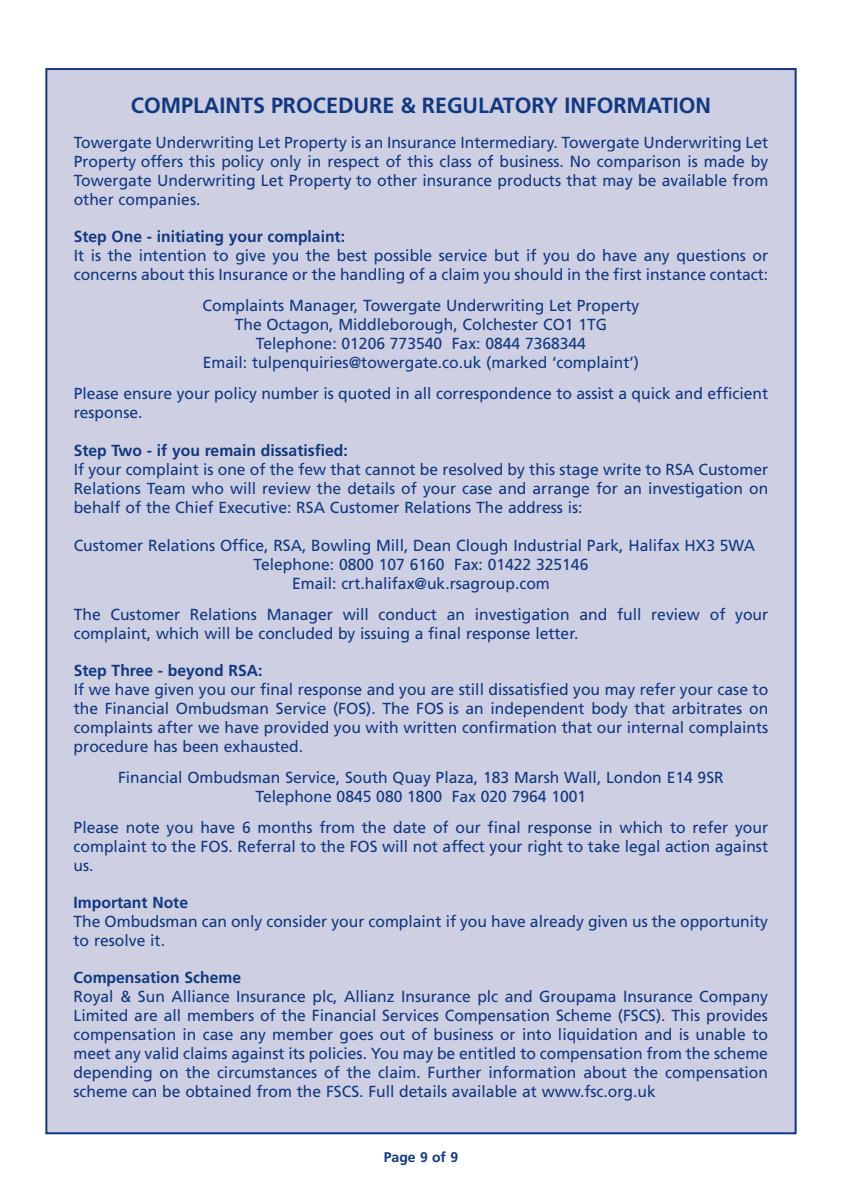
<style>
.page{position:relative;width:842px;height:1191px;background:#fff}
.page>*{position:absolute;margin:0;border:0;box-sizing:border-box;transform-origin:0 0}
.t1{font:700 22px "Frutiger";color:#113880}
.t2{font:16px/19px "Frutiger";color:#113880;text-align:justify}
.t3{font:700 16px "Frutiger";color:#113880}
.t4{font:700 14px "Frutiger";color:#113880}
</style>
<div class="page">
<div style="left:47px;top:70px;width:748px;height:1062px;background:#cecfe3"></div>
<h1 class="t1" style="left:131px;top:96px;width:582px">COMPLAINTS PROCEDURE &amp; REGULATORY INFORMATION</h1>
<p class="t2" style="left:74px;top:134px;width:696px">Towergate Underwriting Let Property is an Insurance Intermediary. Towergate Underwriting Let Property offers this policy only in respect of this class of business. No comparison is made by Towergate Underwriting Let Property to other insurance products that may be available from other companies.</p>
<p class="t3" style="left:74px;top:230px;width:273px">Step One - initiating your complaint:</p>
<p class="t2" style="left:74px;top:247px;width:696px">It is the intention to give you the best possible service but if you do have any questions or concerns about this Insurance or the handling of a claim you should in the first instance contact:</p>
<p class="t2" style="left:203px;top:297px;width:438px;text-align:center">Complaints Manager, Towergate Underwriting Let Property The Octagon, Middleborough, Colchester CO1 1TG Telephone: 01206 773540 Fax: 0844 7368344<br>Email: tulpenquiries@towergate.co.uk (marked ‘complaint’)</p>
<p class="t2" style="left:74px;top:385px;width:696px">Please ensure your policy number is quoted in all correspondence to assist a quick and efficient response.</p>
<p class="t3" style="left:74px;top:444px;width:276px">Step Two - if you remain dissatisfied:</p>
<p class="t2" style="left:74px;top:461px;width:696px">If your complaint is one of the few that cannot be resolved by this stage write to RSA Customer Relations Team who will review the details of your case and arrange for an investigation on behalf of the Chief Executive: RSA Customer Relations The address is:</p>
<p class="t2" style="left:74px;top:537px;width:683px">Customer Relations Office, RSA, Bowling Mill, Dean Clough Industrial Park, Halifax HX3 5WA</p>
<p class="t2" style="left:254px;top:556px;width:336px">Telephone: 0800 107 6160 Fax: 01422 325146</p>
<p class="t2" style="left:292px;top:575px;width:259px">Email: crt.halifax@uk.rsagroup.com</p>
<p class="t2" style="left:74px;top:606px;width:696px">The Customer Relations Manager will conduct an investigation and full review of your complaint, which will be concluded by issuing a final response letter.</p>
<p class="t3" style="left:74px;top:664px;width:190px">Step Three - beyond RSA:</p>
<p class="t2" style="left:74px;top:681px;width:696px">If we have given you our final response and you are still dissatisfied you may refer your case to the Financial Ombudsman Service (FOS). The FOS is an independent body that arbitrates on complaints after we have provided you with written confirmation that our internal complaints procedure has been exhausted.</p>
<p class="t2" style="left:118px;top:769px;width:607px;text-align:center">Financial Ombudsman Service, South Quay Plaza, 183 Marsh Wall, London E14 9SR<br>Telephone 0845 080 1800 Fax 020 7964 1001</p>
<p class="t2" style="left:74px;top:819px;width:696px">Please note you have 6 months from the date of our final response in which to refer your complaint to the FOS. Referral to the FOS will not affect your right to take legal action against us.</p>
<p class="t3" style="left:74px;top:896px;width:116px">Important Note</p>
<p class="t2" style="left:74px;top:913px;width:696px">The Ombudsman can only consider your complaint if you have already given us the opportunity to resolve it.</p>
<p class="t3" style="left:74px;top:971px;width:169px">Compensation Scheme</p>
<p class="t2" style="left:73px;top:988px;width:696px">Royal &amp; Sun Alliance Insurance plc, Allianz Insurance plc and Groupama Insurance Company Limited are all members of the Financial Services Compensation Scheme (FSCS). This provides compensation in case any member goes out of business or into liquidation and is unable to meet any valid claims against its policies. You may be entitled to compensation from the scheme depending on the circumstances of the claim. Further information about the compensation scheme can be obtained from the FSCS. Full details available at www.fsc.org.uk</p>
<p class="t4" style="left:384px;top:1151px;width:76px">Page 9 of 9</p>
</div>
